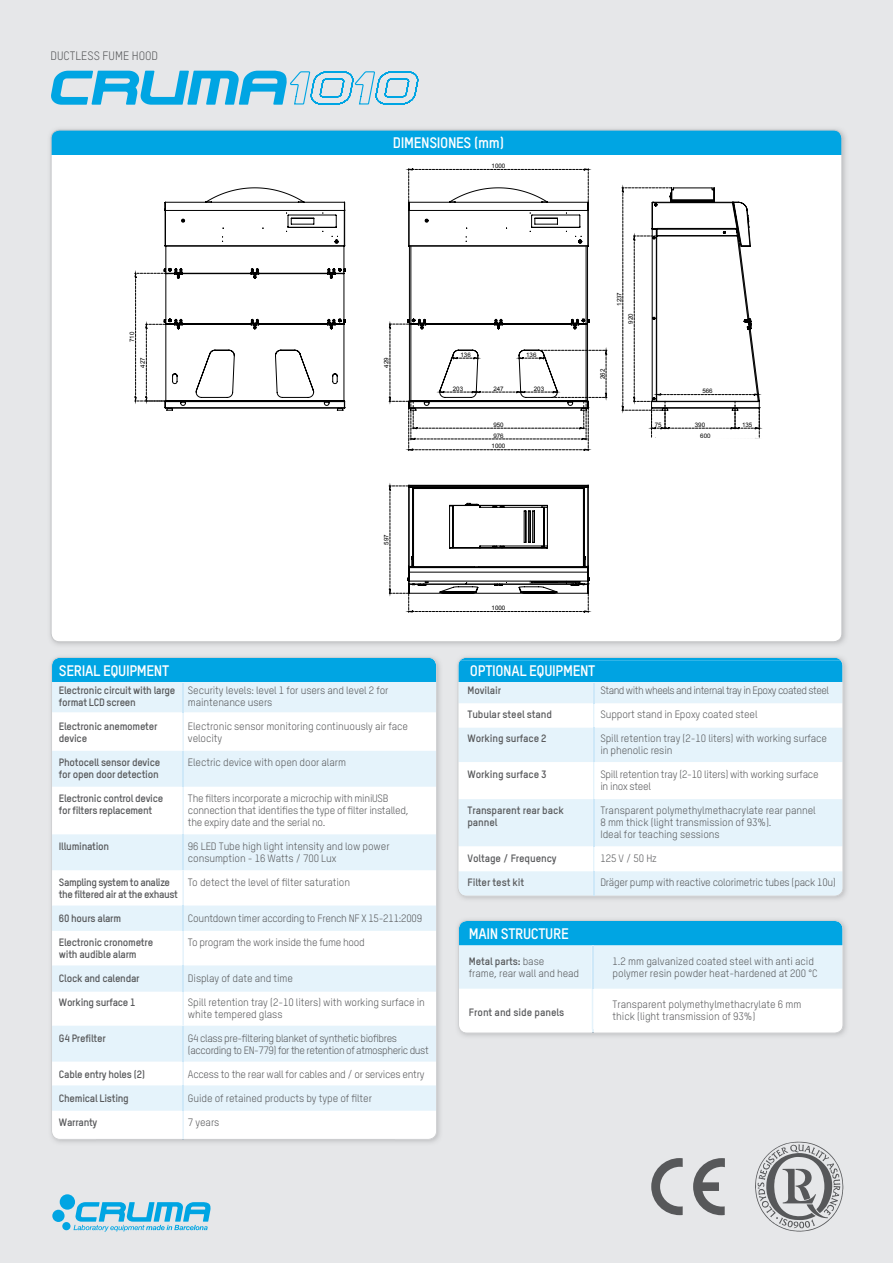
<style>
.page{position:relative;width:893px;height:1263px;background:#e6e7e9}
.page>*{position:absolute;margin:0;border:0;box-sizing:border-box;transform-origin:0 0}
.t1{font:700 15px "TSTARPRO";letter-spacing:-.025em;color:#fff}
.t2{font:12px "TSTARPRO";color:#57585a}
.t3{font:10.5px/12px "TSTARPRO";letter-spacing:-.01em;color:#57585a}
.t4{font:700 10.5px/12px "TSTARPRO";letter-spacing:-.025em;color:#57585a}
.t5{font:10.5px/12px "TSTARPRO";letter-spacing:-.04em;color:#57585a}
.t6{font:10.5px "TSTARPRO";letter-spacing:-.045em;color:#57585a}
.t7{font:700 10.5px "TSTARPRO";letter-spacing:-.005em;color:#57585a}
.t8{font:6.15px "Arial";color:#000}
.s1{font-weight:700}
</style>
<div class="page">
<div style="left:51px;top:130px;width:791px;height:512px;background:#fff;border-radius:9px"></div>
<div style="left:51px;top:130px;width:791px;height:25px;background:#00a5e3"></div>
<svg style="left:389px;top:169px;width:218px;height:282px"></svg>
<svg style="left:389px;top:485px;width:200px;height:127px"></svg>
<svg style="left:622px;top:187px;width:138px;height:252px"></svg>
<svg style="left:135px;top:188px;width:211px;height:222px"></svg>
<svg style="left:51px;top:70px;width:368px;height:35px"></svg>
<div style="left:60px;top:1194px;width:15px;height:16px;background:#00a5e3;border-radius:50%"></div>
<div style="left:52px;top:1210px;width:13px;height:12px;background:#00a5e3;border-radius:50%"></div>
<div style="left:62px;top:1222px;width:9px;height:8px;background:#00a5e3;border-radius:50%"></div>
<svg style="left:74px;top:1202px;width:137px;height:29px"></svg>
<svg style="left:693px;top:1158px;width:32px;height:57px"></svg>
<svg style="left:651px;top:1158px;width:32px;height:57px"></svg>
<svg style="left:755px;top:1142px;width:88px;height:89px"></svg>
<svg style="left:51px;top:657px;width:386px;height:483px;background:#e6f4fb"></svg>
<hr style="left:182px;top:712px;width:2px;height:39px;background:#e5f3fb">
<hr style="left:182px;top:787px;width:2px;height:47px;background:#e5f3fb">
<hr style="left:182px;top:870px;width:2px;height:35px;background:#e5f3fb">
<hr style="left:182px;top:931px;width:2px;height:34px;background:#e5f3fb">
<hr style="left:182px;top:992px;width:2px;height:34px;background:#e5f3fb">
<hr style="left:182px;top:1061px;width:2px;height:24px;background:#e5f3fb">
<hr style="left:182px;top:1111px;width:2px;height:28px;background:#e5f3fb">
<hr style="left:182px;top:965px;width:2px;height:27px;background:#cee8f8">
<hr style="left:182px;top:683px;width:2px;height:29px;background:#cee8f8">
<hr style="left:182px;top:751px;width:2px;height:36px;background:#cee8f8">
<hr style="left:182px;top:834px;width:2px;height:36px;background:#cee8f8">
<hr style="left:182px;top:905px;width:2px;height:26px;background:#cee8f8">
<hr style="left:182px;top:1085px;width:2px;height:26px;background:#cee8f8">
<hr style="left:182px;top:1026px;width:2px;height:35px;background:#cee8f8">
<svg style="left:458px;top:658px;width:384px;height:238px;background:#d7eff9"></svg>
<svg style="left:458px;top:920px;width:385px;height:113px;background:#bde6f6"></svg>
<p class="t2" style="left:51px;top:49px;width:109px">DUCTLESS FUME HOOD</p>
<h1 class="t1" style="left:393px;top:133px;width:113px">DIMENSIONES (mm)</h1>
<p class="t8" style="left:492px;top:162px;width:15px">1000</p>
<p class="t8" style="left:128px;top:342px;width:12px;rotate:-90deg">710</p>
<p class="t8" style="left:139px;top:368px;width:12px;rotate:-90deg">427</p>
<p class="t8" style="left:382px;top:368px;width:12px;rotate:-90deg">429</p>
<p class="t8" style="left:460px;top:351px;width:12px">136</p>
<p class="t8" style="left:526px;top:351px;width:12px">136</p>
<p class="t8" style="left:453px;top:384px;width:12px">203</p>
<p class="t8" style="left:493px;top:384px;width:12px">247</p>
<p class="t8" style="left:534px;top:384px;width:12px">203</p>
<p class="t8" style="left:493px;top:421px;width:12px">950</p>
<p class="t8" style="left:493px;top:431px;width:12px">976</p>
<p class="t8" style="left:492px;top:442px;width:15px">1000</p>
<p class="t8" style="left:615px;top:306px;width:15px;rotate:-90deg">1237</p>
<p class="t8" style="left:627px;top:324px;width:12px;rotate:-90deg">920</p>
<p class="t8" style="left:598px;top:379px;width:12px;rotate:-90deg">262</p>
<p class="t8" style="left:702px;top:387px;width:12px">566</p>
<p class="t8" style="left:655px;top:421px;width:8px">75</p>
<p class="t8" style="left:695px;top:421px;width:12px">390</p>
<p class="t8" style="left:742px;top:421px;width:12px">135</p>
<p class="t8" style="left:700px;top:431px;width:12px">600</p>
<p class="t8" style="left:382px;top:545px;width:12px;rotate:-90deg">597</p>
<h1 class="t1" style="left:59px;top:661px;width:112px">SERIAL EQUIPMENT</h1>
<p class="t4" style="left:59px;top:684px;width:118px">Electronic circuit with large format LCD screen</p>
<p class="t4" style="left:59px;top:720px;width:100px">Electronic anemometer device</p>
<p class="t4" style="left:59px;top:756px;width:103px">Photocell sensor device for open door detection</p>
<p class="t4" style="left:59px;top:792px;width:106px">Electronic control device for filters replacement</p>
<p class="t4" style="left:59px;top:840px;width:52px">Illumination</p>
<p class="t4" style="left:59px;top:876px;width:120px">Sampling system to analize the filtered air at the exhaust</p>
<p class="t4" style="left:59px;top:912px;width:64px">60 hours alarm</p>
<p class="t4" style="left:59px;top:936px;width:96px">Electronic cronometre with audible alarm</p>
<p class="t4" style="left:59px;top:972px;width:82px">Clock and calendar</p>
<p class="t4" style="left:59px;top:996px;width:78px">Working surface 1</p>
<p class="t4" style="left:59px;top:1032px;width:48px">G4 Prefilter</p>
<p class="t4" style="left:59px;top:1068px;width:88px">Cable entry holes (2)</p>
<p class="t4" style="left:59px;top:1092px;width:71px">Chemical Listing</p>
<p class="t4" style="left:59px;top:1116px;width:40px">Warranty</p>
<p class="t3" style="left:188px;top:684px;width:202px">Security levels: level 1 for users and level 2 for maintenance users</p>
<p class="t3" style="left:188px;top:720px;width:221px">Electronic sensor monitoring continuously air face velocity</p>
<p class="t3" style="left:188px;top:756px;width:160px">Electric device with open door alarm</p>
<p class="t3" style="left:188px;top:792px;width:222px">The filters incorporate a microchip with miniUSB connection that identifies the type of filter installed, the expiry date and the serial no.</p>
<p class="t3" style="left:188px;top:840px;width:203px">96 LED Tube high light intensity and low power consumption - 16 Watts / 700 Lux</p>
<p class="t3" style="left:188px;top:876px;width:164px">To detect the level of filter saturation</p>
<p class="t3" style="left:188px;top:912px;width:236px">Countdown timer according to French NF X 15-211:2009</p>
<p class="t3" style="left:188px;top:936px;width:178px">To program the work inside the fume hood</p>
<p class="t3" style="left:188px;top:972px;width:106px">Display of date and time</p>
<p class="t3" style="left:188px;top:996px;width:238px">Spill retention tray (2-10 liters) with working surface in white tempered glass</p>
<p class="t5" style="left:188px;top:1032px;width:242px">G4 class pre-filtering blanket of synthetic biofibres (according to EN-779) for the retention of atmospheric dust</p>
<p class="t3" style="left:188px;top:1068px;width:238px">Access to the rear wall for cables and / or services entry</p>
<p class="t3" style="left:188px;top:1092px;width:186px">Guide of retained products by type of filter</p>
<p class="t3" style="left:188px;top:1116px;width:33px">7 years</p>
<p class="t8" style="left:492px;top:604px;width:15px">1000</p>
<h1 class="t1" style="left:470px;top:661px;width:127px">OPTIONAL EQUIPMENT</h1>
<p class="t4" style="left:467px;top:684px;width:35px">Movilair</p>
<p class="t4" style="left:467px;top:708px;width:86px">Tubular steel stand</p>
<p class="t4" style="left:467px;top:732px;width:81px">Working surface 2</p>
<p class="t4" style="left:467px;top:768px;width:81px">Working surface 3</p>
<p class="t4" style="left:467px;top:804px;width:98px">Transparent rear back pannel</p>
<p class="t4" style="left:467px;top:852px;width:91px">Voltage / Frequency</p>
<p class="t4" style="left:467px;top:876px;width:58px">Filter test kit</p>
<p class="t6" style="left:600px;top:684px;width:230px">Stand with wheels and internal tray in Epoxy coated steel</p>
<p class="t3" style="left:600px;top:708px;width:159px">Support stand in Epoxy coated steel</p>
<p class="t3" style="left:600px;top:732px;width:228px">Spill retention tray (2-10 liters) with working surface in phenolic resin</p>
<p class="t3" style="left:600px;top:768px;width:220px">Spill retention tray (2-10 liters) with working surface in inox steel</p>
<p class="t3" style="left:600px;top:804px;width:217px">Transparent polymethylmethacrylate rear pannel<br>8 mm thick (light transmission of 93%).<br>Ideal for teaching sessions</p>
<p class="t3" style="left:600px;top:852px;width:58px">125 V / 50 Hz</p>
<p class="t3" style="left:600px;top:876px;width:237px">Dräger pump with reactive colorimetric tubes (pack 10u)</p>
<h1 class="t1" style="left:469px;top:924px;width:102px">MAIN STRUCTURE</h1>
<p class="t3" style="left:469px;top:955px;width:112px"><span class="s1">Metal parts:</span> base<br>frame, rear wall and head</p>
<p class="t3" style="left:613px;top:955px;width:207px">1.2 mm galvanized coated steel with anti acid polymer resin powder heat-hardened at 200 °C</p>
<p class="t3" style="left:613px;top:998px;width:190px">Transparent polymethylmethacrylate 6 mm thick (light transmission of 93%)</p>
<p class="t7" style="left:469px;top:1005px;width:97px">Front and side panels</p>
</div>
